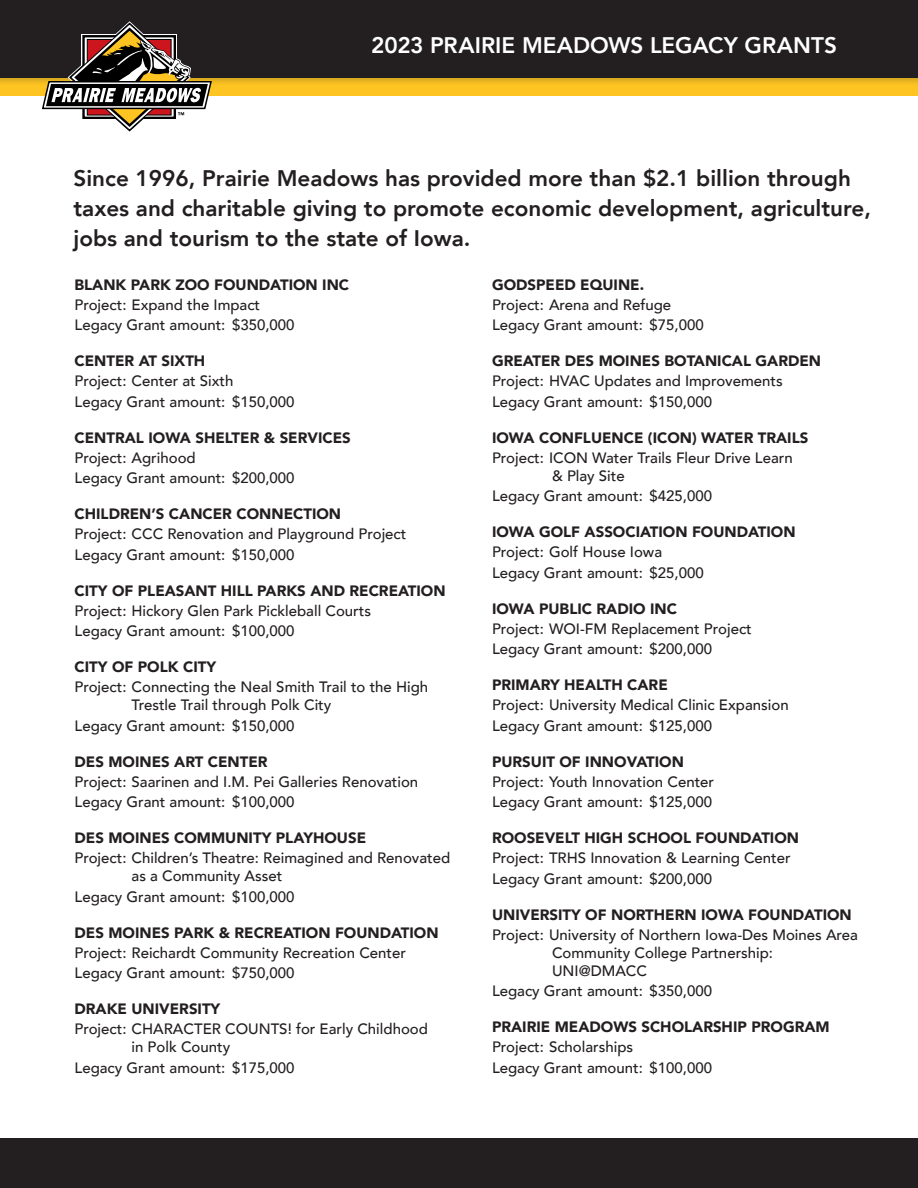
<style>
.page{position:relative;width:918px;height:1188px;background:#fff}
.page>*{position:absolute;margin:0;border:0;box-sizing:border-box;transform-origin:0 0}
.t1{font:800 22.5px/30px "Avenir";color:#231f20}
.Title_management{font:800 22.5px "Avenir";color:#fff}
.LEGACY{font:500 15px/18px "Avenir";color:#231f20}
.PROJECT{font:500 15px/18px "Avenir";color:#231f20}
.Legacy_Grant_Recipie{font:900 15px "Avenir";color:#231f20}
</style>
<div class="page">
<div style="left:0;top:1138px;width:918px;height:50px;background:#231f20"></div>
<div style="left:0;top:77px;width:918px;height:19px;background:#fec422"></div>
<div style="left:0;top:0;width:918px;height:87px;background:#231f20;opacity:.25"></div>
<div style="left:0;top:0;width:918px;height:77px;background:#231f20"></div>
<svg style="left:42px;top:21px;width:170px;height:111px"></svg>
<p class="Title_management" style="left:371px;top:27px;width:467px">2023 PRAIRIE MEADOWS LEGACY GRANTS</p>
<p class="t1" style="left:74px;top:163px;width:799px">Since 1996, Prairie Meadows has provided more than $2.1 billion through taxes and charitable giving to promote economic development, agriculture, jobs and tourism to the state of Iowa.</p>
<p class="Legacy_Grant_Recipie" style="left:75px;top:271px;width:276px">BLANK PARK ZOO FOUNDATION INC</p>
<p class="PROJECT" style="left:75px;top:295px;width:187px">Project: Expand the Impact</p>
<p class="LEGACY" style="left:75px;top:315px;width:222px">Legacy Grant amount: $350,000</p>
<p class="Legacy_Grant_Recipie" style="left:75px;top:348px;width:132px">CENTER AT SIXTH</p>
<p class="PROJECT" style="left:75px;top:371px;width:160px">Project: Center at Sixth</p>
<p class="LEGACY" style="left:75px;top:391px;width:222px">Legacy Grant amount: $150,000</p>
<p class="Legacy_Grant_Recipie" style="left:75px;top:424px;width:278px">CENTRAL IOWA SHELTER &amp; SERVICES</p>
<p class="PROJECT" style="left:75px;top:448px;width:123px">Project: Agrihood</p>
<p class="LEGACY" style="left:75px;top:468px;width:222px">Legacy Grant amount: $200,000</p>
<p class="Legacy_Grant_Recipie" style="left:75px;top:501px;width:268px">CHILDREN’S CANCER CONNECTION</p>
<p class="PROJECT" style="left:75px;top:524px;width:333px">Project: CCC Renovation and Playground Project</p>
<p class="LEGACY" style="left:75px;top:544px;width:222px">Legacy Grant amount: $150,000</p>
<p class="Legacy_Grant_Recipie" style="left:75px;top:577px;width:373px">CITY OF PLEASANT HILL PARKS AND RECREATION</p>
<p class="PROJECT" style="left:75px;top:601px;width:298px">Project: Hickory Glen Park Pickleball Courts</p>
<p class="LEGACY" style="left:75px;top:621px;width:222px">Legacy Grant amount: $100,000</p>
<p class="Legacy_Grant_Recipie" style="left:75px;top:654px;width:143px">CITY OF POLK CITY</p>
<p class="PROJECT" style="left:132px;top:677px;width:298px;text-indent:-57px">Project: Connecting the Neal Smith Trail to the High<br>Trestle Trail through Polk City</p>
<p class="LEGACY" style="left:75px;top:715px;width:222px">Legacy Grant amount: $150,000</p>
<p class="Legacy_Grant_Recipie" style="left:75px;top:748px;width:195px">DES MOINES ART CENTER</p>
<p class="PROJECT" style="left:75px;top:772px;width:345px">Project: Saarinen and I.M. Pei Galleries Renovation</p>
<p class="LEGACY" style="left:75px;top:792px;width:222px">Legacy Grant amount: $100,000</p>
<p class="Legacy_Grant_Recipie" style="left:75px;top:825px;width:293px">DES MOINES COMMUNITY PLAYHOUSE</p>
<p class="PROJECT" style="left:132px;top:848px;width:320px;text-indent:-57px">Project: Children’s Theatre: Reimagined and Renovated as a Community Asset</p>
<p class="LEGACY" style="left:75px;top:886px;width:222px">Legacy Grant amount: $100,000</p>
<p class="Legacy_Grant_Recipie" style="left:75px;top:919px;width:366px">DES MOINES PARK &amp; RECREATION FOUNDATION</p>
<p class="PROJECT" style="left:75px;top:943px;width:333px">Project: Reichardt Community Recreation Center</p>
<p class="LEGACY" style="left:75px;top:963px;width:222px">Legacy Grant amount: $750,000</p>
<p class="Legacy_Grant_Recipie" style="left:75px;top:996px;width:147px">DRAKE UNIVERSITY</p>
<p class="PROJECT" style="left:132px;top:1019px;width:298px;text-indent:-57px">Project: CHARACTER COUNTS! for Early Childhood in Polk County</p>
<p class="LEGACY" style="left:75px;top:1057px;width:222px">Legacy Grant amount: $175,000</p>
<p class="Legacy_Grant_Recipie" style="left:492px;top:271px;width:154px">GODSPEED EQUINE.</p>
<p class="PROJECT" style="left:492px;top:295px;width:181px">Project: Arena and Refuge</p>
<p class="LEGACY" style="left:492px;top:315px;width:213px">Legacy Grant amount: $75,000</p>
<p class="Legacy_Grant_Recipie" style="left:492px;top:348px;width:331px">GREATER DES MOINES BOTANICAL GARDEN</p>
<p class="PROJECT" style="left:492px;top:371px;width:292px">Project: HVAC Updates and Improvements</p>
<p class="LEGACY" style="left:492px;top:391px;width:222px">Legacy Grant amount: $150,000</p>
<p class="Legacy_Grant_Recipie" style="left:492px;top:424px;width:318px">IOWA CONFLUENCE (ICON) WATER TRAILS</p>
<p class="LEGACY" style="left:552px;top:448px;width:242px;text-indent:-60px">Project: ICON Water Trails Fleur Drive Learn &amp; Play Site</p>
<p class="LEGACY" style="left:492px;top:486px;width:222px">Legacy Grant amount: $425,000</p>
<p class="Legacy_Grant_Recipie" style="left:492px;top:519px;width:305px">IOWA GOLF ASSOCIATION FOUNDATION</p>
<p class="LEGACY" style="left:492px;top:542px;width:172px">Project: Golf House Iowa</p>
<p class="LEGACY" style="left:492px;top:562px;width:213px">Legacy Grant amount: $25,000</p>
<p class="Legacy_Grant_Recipie" style="left:492px;top:595px;width:187px">IOWA PUBLIC RADIO INC</p>
<p class="PROJECT" style="left:492px;top:619px;width:261px">Project: WOI-FM Replacement Project</p>
<p class="LEGACY" style="left:492px;top:639px;width:222px">Legacy Grant amount: $200,000</p>
<p class="Legacy_Grant_Recipie" style="left:492px;top:672px;width:177px">PRIMARY HEALTH CARE</p>
<p class="PROJECT" style="left:492px;top:695px;width:298px">Project: University Medical Clinic Expansion</p>
<p class="LEGACY" style="left:492px;top:715px;width:222px">Legacy Grant amount: $125,000</p>
<p class="Legacy_Grant_Recipie" style="left:492px;top:748px;width:193px">PURSUIT OF INNOVATION</p>
<p class="LEGACY" style="left:492px;top:772px;width:224px">Project: Youth Innovation Center</p>
<p class="LEGACY" style="left:492px;top:792px;width:222px">Legacy Grant amount: $125,000</p>
<p class="Legacy_Grant_Recipie" style="left:492px;top:825px;width:309px">ROOSEVELT HIGH SCHOOL FOUNDATION</p>
<p class="LEGACY" style="left:492px;top:848px;width:300px">Project: TRHS Innovation &amp; Learning Center</p>
<p class="LEGACY" style="left:492px;top:868px;width:222px">Legacy Grant amount: $200,000</p>
<p class="Legacy_Grant_Recipie" style="left:492px;top:901px;width:361px">UNIVERSITY OF NORTHERN IOWA FOUNDATION</p>
<p class="LEGACY" style="left:552px;top:925px;width:307px;text-indent:-60px">Project: University of Northern Iowa-Des Moines Area<br>Community College Partnership:<br>UNI@DMACC</p>
<p class="LEGACY" style="left:492px;top:981px;width:222px">Legacy Grant amount: $350,000</p>
<p class="Legacy_Grant_Recipie" style="left:492px;top:1014px;width:339px">PRAIRIE MEADOWS SCHOLARSHIP PROGRAM</p>
<p class="LEGACY" style="left:492px;top:1037px;width:143px">Project: Scholarships</p>
<p class="LEGACY" style="left:492px;top:1057px;width:222px">Legacy Grant amount: $100,000</p>
</div>
